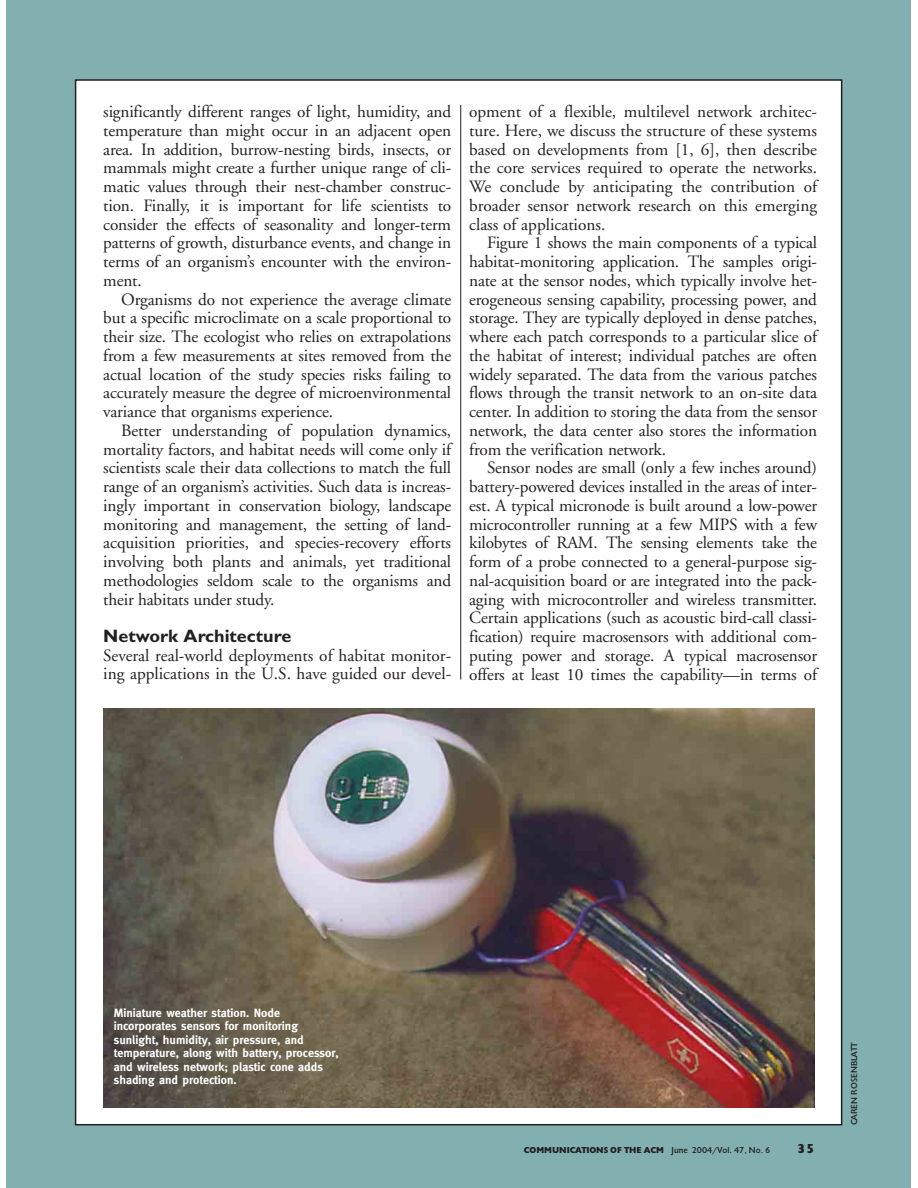
<style>
.page{position:relative;width:918px;height:1188px;background:#fff}
.page>*{position:absolute;margin:0;border:0;box-sizing:border-box;transform-origin:0 0}
.t1{font:700 18px "Gill Sans";color:#231f20}
.t2{font:17.25px/18.8px "Adobe Garamond";letter-spacing:-.01em;color:#231f20;text-align:justify}
.t3{font:900 13.5px "Gill";color:#231f20}
.t4{font:700 12px/13.5px "Meta";color:#fff}
.t5{font:900 9px "Gill";color:#231f20}
.t6{font:9px "Gill";letter-spacing:.025em;color:#231f20}
.s1{font-weight:400}
</style>
<div class="page">
<div style="left:6px;top:0;width:904px;height:1188px;background:#82afb0"></div>
<div style="left:76px;top:80px;width:766px;height:1045px;background:#fff"></div>
<img style="left:103px;top:709px;width:712px;height:399px">
<hr style="left:460px;top:105px;width:1px;height:575px;background:#231f20">
<p class="t2" style="left:103px;top:104px;width:349px">significantly different ranges of light, humidity, and temperature than might occur in an adjacent open area. In addition, burrow-nesting birds, insects, or mammals might create a further unique range of cli&shy;matic values through their nest-chamber construc&shy;tion. Finally, it is important for life scientists to consider the effects of seasonality and longer-term patterns of growth, disturbance events, and change in terms of an organism’s encounter with the environ&shy;ment.</p>
<p class="t2" style="left:103px;top:291px;width:349px;text-indent:18px">Organisms do not experience the average climate but a specific microclimate on a scale proportional to their size. The ecologist who relies on extrapolations from a few measurements at sites removed from the actual location of the study species risks failing to accurately measure the degree of microenvironmental variance that organisms experience.</p>
<p class="t2" style="left:103px;top:423px;width:349px;text-indent:18px">Better understanding of population dynamics, mortality factors, and habitat needs will come only if scientists scale their data collections to match the full range of an organism’s activities. Such data is increas&shy;ingly important in conservation biology, landscape monitoring and management, the setting of land&shy;acquisition priorities, and species-recovery efforts involving both plants and animals, yet traditional methodologies seldom scale to the organisms and their habitats under study.</p>
<p class="t1" style="left:103px;top:630px;width:190px">Network Architecture</p>
<p class="t2" style="left:103px;top:647px;width:349px">Several real-world deployments of habitat monitor&shy;ing applications in the U.S. have guided our devel-</p>
<p class="t2" style="left:469px;top:104px;width:349px">opment of a flexible, multilevel network architec&shy;ture. Here, we discuss the structure of these systems based on developments from [1, 6], then describe the core services required to operate the networks.<br>We conclude by anticipating the contribution of broader sensor network research on this emerging class of applications.</p>
<p class="t2" style="left:469px;top:235px;width:349px;text-indent:18px">Figure 1 shows the main components of a typical habitat-monitoring application. The samples origi&shy;nate at the sensor nodes, which typically involve het&shy;erogeneous sensing capability, processing power, and storage. They are typically deployed in dense patches, where each patch corresponds to a particular slice of the habitat of interest; individual patches are often widely separated. The data from the various patches flows through the transit network to an on-site data center. In addition to storing the data from the sensor network, the data center also stores the information from the verification network.</p>
<p class="t2" style="left:469px;top:460px;width:349px;text-indent:18px">Sensor nodes are small (only a few inches around) battery-powered devices installed in the areas of inter&shy;est. A typical micronode is built around a low-power microcontroller running at a few MIPS with a few kilobytes of RAM. The sensing elements take the form of a probe connected to a general-purpose sig&shy;nal-acquisition board or are integrated into the pack&shy;aging with microcontroller and wireless transmitter.<br>Certain applications (such as acoustic bird-call classi&shy;fication) require macrosensors with additional com&shy;puting power and storage. A typical macrosensor offers at least 10 times the capability—in terms of</p>
<p class="t4" style="left:114px;top:1007px;width:226px">Miniature weather station. Node incorporates sensors for monitoring sunlight, humidity, air pressure, and temperature, along with battery, processor, and wireless network; plastic cone adds shading and protection.</p>
<p class="t5" style="left:524px;top:1147px;width:248px">COMMUNICATIONS OF THE ACM <span class="s1">June 2004/Vol. 47, No. 6</span></p>
<p class="t3" style="left:797px;top:1144px;width:19px">35</p>
<p class="t6" style="left:851px;top:1125px;width:84px;rotate:-90deg">CAREN ROSENBLATT</p>
</div>
